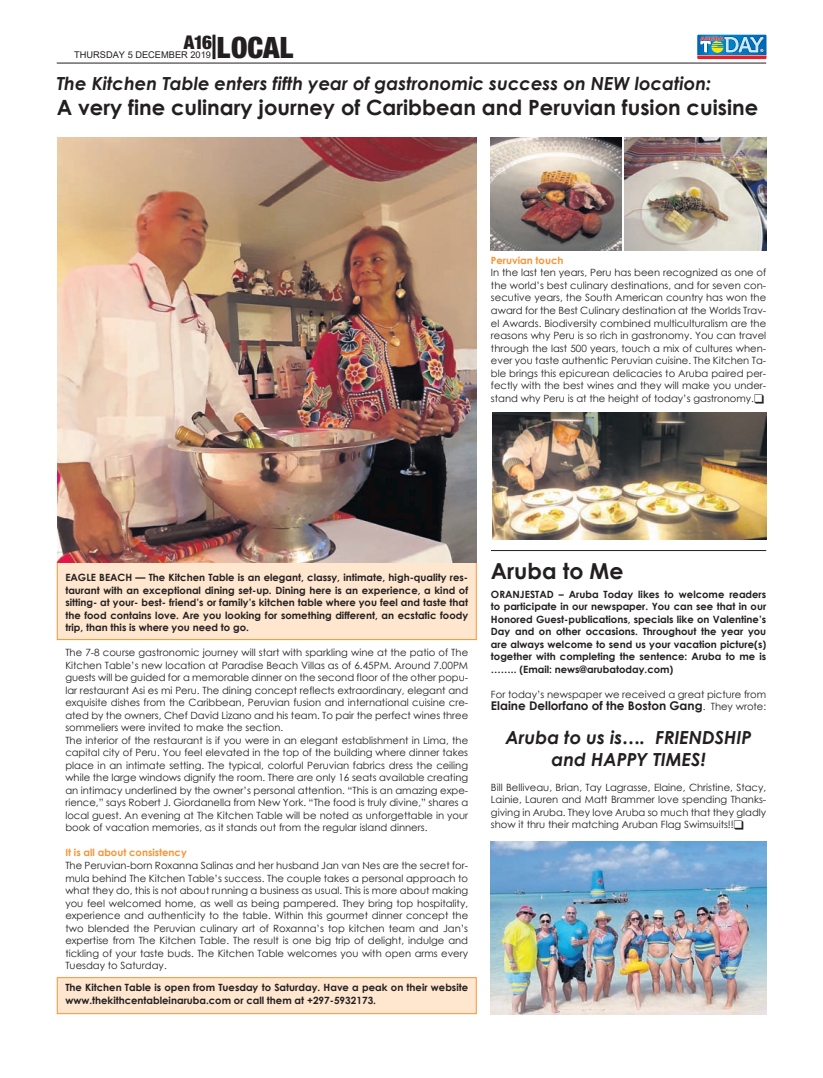
<style>
.page{position:relative;width:823px;height:1078px;background:#fff}
.page>*{position:absolute;margin:0;border:0;box-sizing:border-box;transform-origin:0 0}
.t1{font:900 condensed 28px "BMW Helvetica";color:#231f20}
.t2{font:700 22px "Century Gothic";color:#231f20}
.t3{font:700 21px "Century Gothic";color:#231f20}
.t4{font:italic 700 18px/21.6px "Century Gothic";color:#231f20;text-align:center}
.t5{font:900 condensed 18px "BMW Helvetica";color:#231f20}
.t6{font:700 12px "Century Gothic";color:#231f20}
.t7{font:10px/12.5px "Century Gothic";color:#231f20;text-align:justify}
.t8{font:700 10px/12.5px "Century Gothic";color:#231f20;text-align:justify}
.t9{font:700 10px "Century Gothic";color:#f79437}
.t10{font:9.2px "Arial";color:#231f20}
.s1{font-weight:400;font-size:10px}
</style>
<div class="page">
<div style="left:57px;top:562px;width:419px;height:77px;background:#fee6cf"></div>
<div style="left:57px;top:977px;width:419px;height:36px;background:#fee6cf;border:1px solid #f79437"></div>
<svg style="left:697px;top:35px;width:69px;height:24px;background:#6a88a7"></svg>
<hr style="left:212px;top:35px;width:3px;height:24px;background:#231f20">
<hr style="left:57px;top:63px;width:708px;height:1px;background:#231f20">
<img style="left:490px;top:841px;width:275px;height:172px">
<hr style="left:490px;top:550px;width:275px;height:1px;background:#231f20">
<img style="left:57px;top:138px;width:419px;height:424px">
<img style="left:492px;top:412px;width:273px;height:127px">
<img style="left:490px;top:138px;width:131px;height:113px">
<img style="left:624px;top:138px;width:141px;height:113px">
<h3 class="t5" style="left:184px;top:31px;width:30px">A16</h3>
<h1 class="t1" style="left:217px;top:29px;width:78px">LOCAL</h1>
<p class="t10" style="left:74px;top:48px;width:138px">THURSDAY 5 DECEMBER 2019</p>
<h3 class="t4" style="left:57px;top:72px;width:655px">The Kitchen Table enters fifth year of gastronomic success on NEW location:</h3>
<h3 class="t3" style="left:57px;top:92px;width:702px">A very fine culinary journey of Caribbean and Peruvian fusion cuisine</h3>
<p class="t9" style="left:490px;top:253px;width:74px">Peruvian touch</p>
<p class="t7" style="left:490px;top:266px;width:276px">In the last ten years, Peru has been recognized as one of the world’s best culinary destinations, and for seven con&shy;secutive years, the South American country has won the award for the Best Culinary destination at the Worlds Trav&shy;el Awards. Biodiversity combined multiculturalism are the reasons why Peru is so rich in gastronomy. You can travel through the last 500 years, touch a mix of cultures when&shy;ever you taste authentic Peruvian cuisine. The Kitchen Ta&shy;ble brings this epicurean delicacies to Aruba paired per&shy;fectly with the best wines and they will make you under&shy;stand why Peru is at the height of today’s gastronomy.❑</p>
<p class="t8" style="left:65px;top:571px;width:404px">EAGLE BEACH — The Kitchen Table is an elegant, classy, intimate, high-quality res&shy;taurant with an exceptional dining set-up. Dining here is an experience, a kind of sitting- at your- best- friend’s or family’s kitchen table where you feel and taste that the food contains love. Are you looking for something different, an ecstatic foody trip, than this is where you need to go.</p>
<p class="t7" style="left:65px;top:646px;width:404px;text-align:left">The 7-8 course gastronomic journey will start with sparkling wine at the patio of The Kitchen Table’s new location at Paradise Beach Villas as of 6.45PM. Around 7.00PM guests will be guided for a memorable dinner on the second floor of the other popu&shy;lar restaurant Asi es mi Peru. The dining concept reflects extraordinary, elegant and exquisite dishes from the Caribbean, Peruvian fusion and international cuisine cre&shy;ated by the owners, Chef David Lizano and his team. To pair the perfect wines three sommeliers were invited to make the section.<br>The interior of the restaurant is if you were in an elegant establishment in Lima, the capital city of Peru. You feel elevated in the top of the building where dinner takes place in an intimate setting. The typical, colorful Peruvian fabrics dress the ceiling while the large windows dignify the room. There are only 16 seats available creating an intimacy underlined by the owner’s personal attention. “This is an amazing expe&shy;rience,” says Robert J. Giordanella from New York. “The food is truly divine,” shares a local guest. An evening at The Kitchen Table will be noted as unforgettable in your book of vacation memories, as it stands out from the regular island dinners.</p>
<p class="t9" style="left:65px;top:845px;width:123px">It is all about consistency</p>
<p class="t7" style="left:65px;top:858px;width:404px">The Peruvian-born Roxanna Salinas and her husband Jan van Nes are the secret for&shy;mula behind The Kitchen Table’s success. The couple takes a personal approach to what they do, this is not about running a business as usual. This is more about making you feel welcomed home, as well as being pampered. They bring top hospitality, experience and authenticity to the table. Within this gourmet dinner concept the two blended the Peruvian culinary art of Roxanna’s top kitchen team and Jan’s expertise from The Kitchen Table. The result is one big trip of delight, indulge and tickling of your taste buds. The Kitchen Table welcomes you with open arms every Tuesday to Saturday.</p>
<p class="t8" style="left:65px;top:980px;width:404px">The Kitchen Table is open from Tuesday to Saturday. Have a peak on their website www.thekithcentableinaruba.com or call them at +297-5932173.</p>
<h2 class="t2" style="left:490px;top:553px;width:134px">Aruba to Me</h2>
<p class="t8" style="left:490px;top:587px;width:276px">ORANJESTAD – Aruba Today likes to welcome readers to participate in our newspaper. You can see that in our Honored Guest-publications, specials like on Valentine’s Day and on other occasions. Throughout the year you are always welcome to send us your vacation picture(s) together with completing the sentence: Aruba to me is …….. (Email: news@arubatoday.com)</p>
<p class="t7" style="left:490px;top:687px;width:276px">For today’s newspaper we received a great picture from</p>
<p class="t6" style="left:490px;top:696px;width:276px">Elaine Dellorfano of the Boston Gang<span class="s1">. They wrote:</span></p>
<h3 class="t4" style="left:505px;top:726px;width:247px">Aruba to us is…. FRIENDSHIP and HAPPY TIMES!</h3>
<p class="t7" style="left:490px;top:780px;width:276px">Bill Belliveau, Brian, Tay Lagrasse, Elaine, Christine, Stacy, Lainie, Lauren and Matt Brammer love spending Thanks&shy;giving in Aruba. They love Aruba so much that they gladly show it thru their matching Aruban Flag Swimsuits!!❑</p>
</div>
